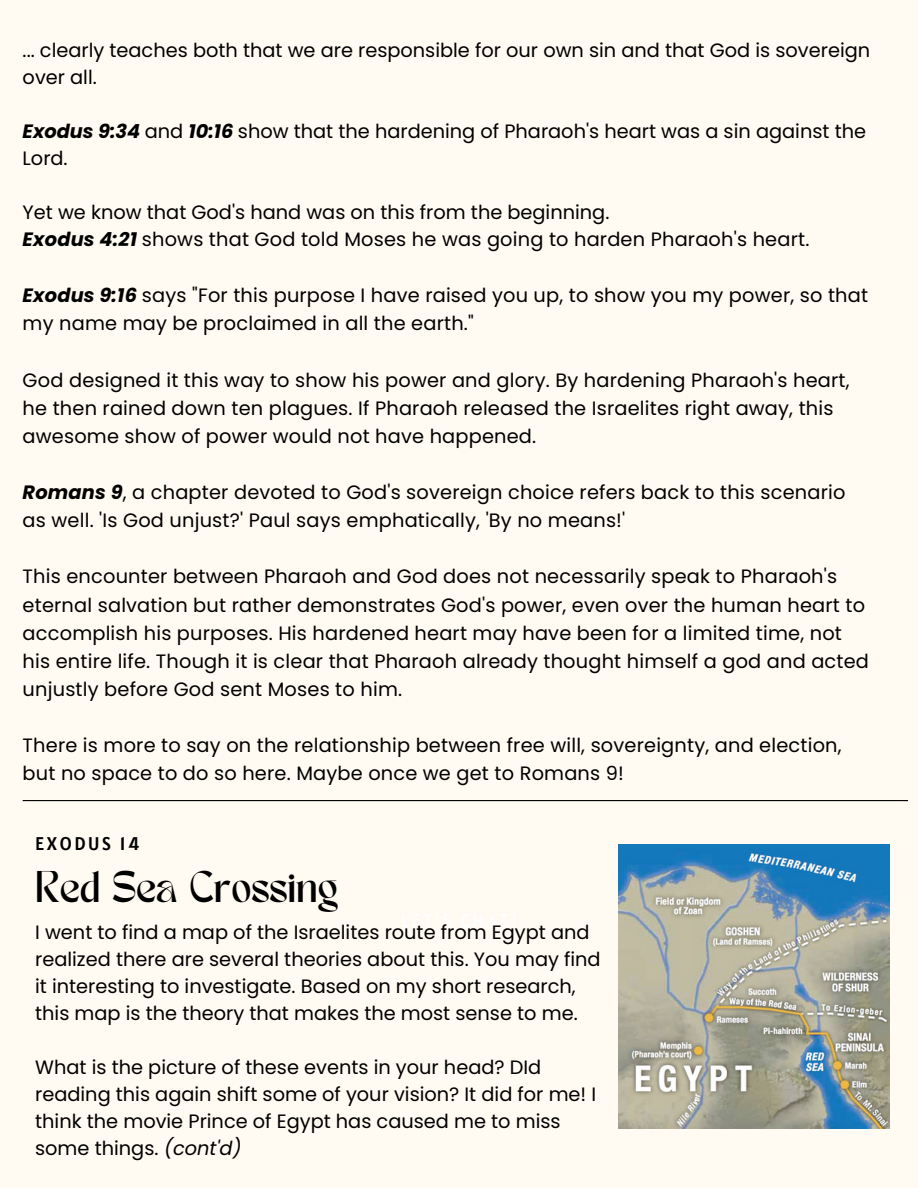
<style>
.page{position:relative;width:918px;height:1188px;background:#fffbf2}
.page>*{position:absolute;margin:0;border:0;box-sizing:border-box;transform-origin:0 0}
.t1{font:31.05px "TAN MERINGUE";color:#000}
.t2{font:19.35px/27px "Poppins";letter-spacing:.01em;color:#000}
.t3{font:18.3px "Alatsi";letter-spacing:.14em;color:#000}
.s1{font-weight:700;font-style:italic}
.s2{font-style:italic}
</style>
<div class="page">
<hr style="left:23px;top:800px;width:885px;height:1px;background:#000">
<img style="left:619px;top:845px;width:271px;height:283px">
<p class="t2" style="left:23px;top:37px;width:849px">... clearly teaches both that we are responsible for our own sin and that God is sovereign over all.</p>
<p class="t2" style="left:23px;top:118px;width:845px"><span class="s1">Exodus 9:34</span> and <span class="s1">10:16</span> show that the hardening of Pharaoh's heart was a sin against the<br>Lord.</p>
<p class="t2" style="left:23px;top:199px;width:788px">Yet we know that God's hand was on this from the beginning.<br><span class="s1">Exodus 4:21</span> shows that God told Moses he was going to harden Pharaoh's heart.</p>
<p class="t2" style="left:23px;top:281px;width:847px;line-height:28.2px"><span class="s1">Exodus 9:16</span> says "For this purpose I have raised you up, to show you my power, so that my name may be proclaimed in all the earth."</p>
<p class="t2" style="left:23px;top:366px;width:829px;line-height:28.2px">God designed it this way to show his power and glory. By hardening Pharaoh's heart, he then rained down ten plagues. If Pharaoh released the Israelites right away, this awesome show of power would not have happened.</p>
<p class="t2" style="left:23px;top:478px;width:824px;line-height:28.2px"><span class="s1">Romans 9</span>, a chapter devoted to God's sovereign choice refers back to this scenario as well. 'Is God unjust?' Paul says emphatically, 'By no means!'</p>
<p class="t2" style="left:23px;top:563px;width:848px;line-height:28.2px">This encounter between Pharaoh and God does not necessarily speak to Pharaoh's eternal salvation but rather demonstrates God's power, even over the human heart to accomplish his purposes. His hardened heart may have been for a limited time, not his entire life. Though it is clear that Pharaoh already thought himself a god and acted unjustly before God sent Moses to him.</p>
<p class="t2" style="left:23px;top:731px;width:821px;line-height:28.2px">There is more to say on the relationship between free will, sovereignty, and election, but no space to do so here. Maybe once we get to Romans 9!</p>
<p class="t3" style="left:35px;top:832px;width:105px">EXODUS 14</p>
<h1 class="t1" style="left:35px;top:871px;width:304px">Red Sea Crossing</h1>
<p class="t2" style="left:35px;top:919px;width:567px">I went to find a map of the Israelites route from Egypt and realized there are several theories about this. You may find it interesting to investigate. Based on my short research, this map is the theory that makes the most sense to me.</p>
<p class="t2" style="left:35px;top:1054px;width:563px">What is the picture of these events in your head? DId reading this again shift some of your vision? It did for me! I think the movie Prince of Egypt has caused me to miss some things. <span class="s2">(cont'd)</span></p>
</div>
